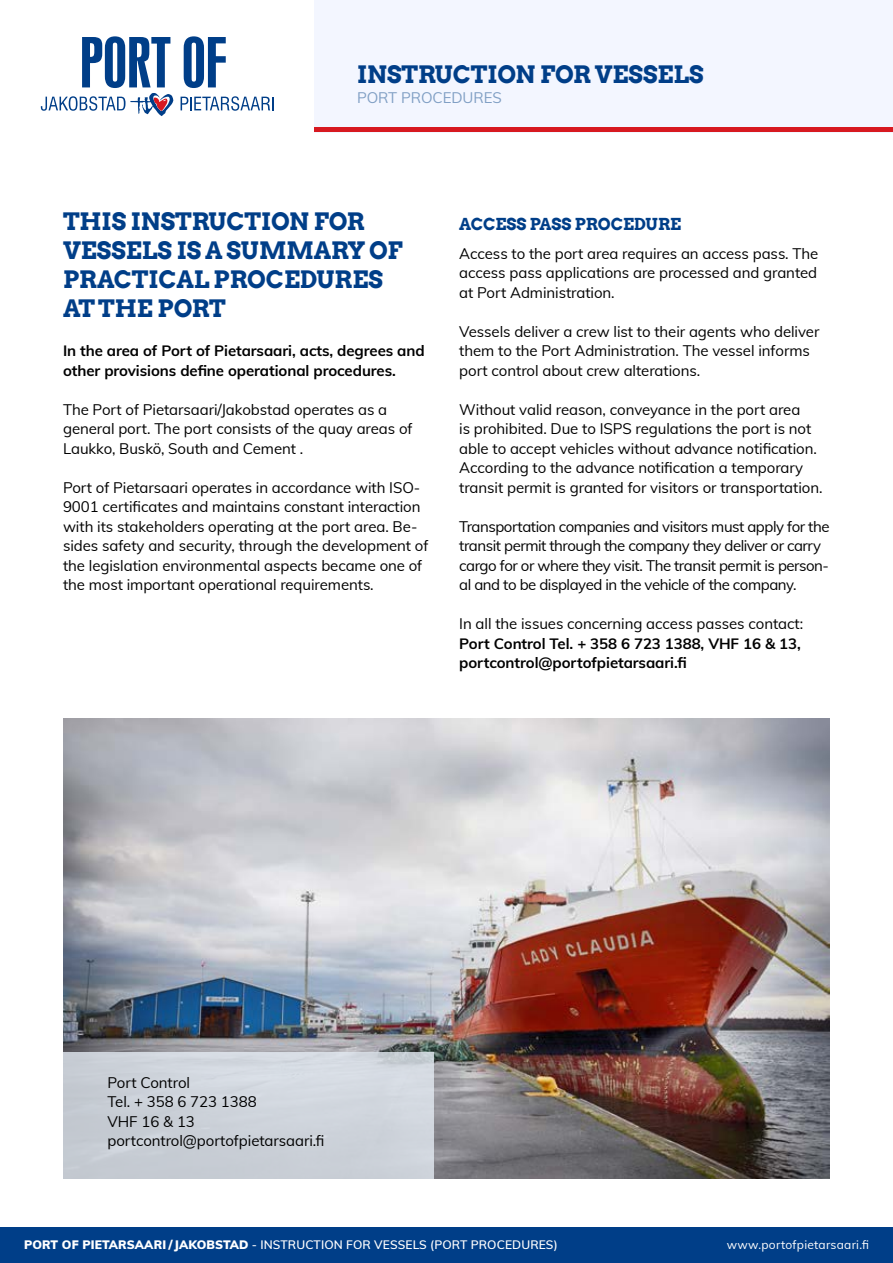
<style>
.page{position:relative;width:893px;height:1263px;background:#fff}
.page>*{position:absolute;margin:0;border:0;box-sizing:border-box;transform-origin:0 0}
.t1{font:700 24px/29.2px "Arvo";letter-spacing:-.005em;color:#003e88}
.t2{font:700 16.5px "Arvo";letter-spacing:-.005em;color:#003e88}
.t3{font:15px/19.5px "Muli";letter-spacing:-.005em;color:#000}
.t4{font:15px/19.5px "Muli";letter-spacing:-.03em;color:#000}
.t5{font:700 15px/19.5px "Muli";letter-spacing:-.005em;color:#000}
.t6{font:15px "Muli";letter-spacing:-.005em;color:#809fc4}
.t7{font:600 12px "Muli";letter-spacing:.01em;color:#fff}
.t8{font:12px "Muli";letter-spacing:.02em;color:#fff}
.s1{font-weight:900}
</style>
<div class="page">
<div style="left:0;top:1227px;width:893px;height:36px;background:#003e88"></div>
<img style="left:63px;top:718px;width:767px;height:461px">
<div style="left:315px;top:0;width:578px;height:132px;background:#f3f6ff"></div>
<hr style="left:315px;top:128px;width:578px;height:4px;background:#d71920">
<svg style="left:184px;top:36px;width:42px;height:52px"></svg>
<svg style="left:181px;top:96px;width:93px;height:15px"></svg>
<svg style="left:41px;top:36px;width:132px;height:80px"></svg>
<div style="left:63px;top:1053px;width:371px;height:126px;background:#ccd2d9"></div>
<h1 class="t1" style="left:357px;top:60px;width:348px">INSTRUCTION FOR VESSELS</h1>
<p class="t6" style="left:357px;top:86px;width:146px">PORT PROCEDURES</p>
<h1 class="t1" style="left:63px;top:206px;width:341px">THIS INSTRUCTION FOR<br>VESSELS IS A SUMMARY OF<br>PRACTICAL PROCEDURES<br>AT THE PORT</h1>
<p class="t5" style="left:63px;top:340px;width:363px">In the area of Port of Pietarsaari, acts, degrees and other provisions define operational procedures.</p>
<p class="t3" style="left:63px;top:399px;width:351px">The Port of Pietarsaari/Jakobstad operates as a general port. The port consists of the quay areas of<br>Laukko, Buskö, South and Cement .</p>
<p class="t3" style="left:63px;top:477px;width:367px">Port of Pietarsaari operates in accordance with ISO-9001 certificates and maintains constant interaction with its stakeholders operating at the port area. Be&shy;sides safety and security, through the development of the legislation environmental aspects became one of the most important operational requirements.</p>
<p class="t2" style="left:459px;top:213px;width:224px">ACCESS PASS PROCEDURE</p>
<p class="t3" style="left:459px;top:243px;width:361px;text-align:justify">Access to the port area requires an access pass. The access pass applications are processed and granted at Port Administration.</p>
<p class="t3" style="left:459px;top:321px;width:362px">Vessels deliver a crew list to their agents who deliver them to the Port Administration. The vessel informs port control about crew alterations.</p>
<p class="t3" style="left:459px;top:399px;width:365px">Without valid reason, conveyance in the port area<br>is prohibited. Due to ISPS regulations the port is not able to accept vehicles without advance notification.<br>According to the advance notification a temporary transit permit is granted for visitors or transportation.</p>
<p class="t4" style="left:459px;top:516px;width:372px">Transportation companies and visitors must apply for the transit permit through the company they deliver or carry cargo for or where they visit. The transit permit is person&shy;al and to be displayed in the vehicle of the company.</p>
<p class="t3" style="left:459px;top:613px;width:345px">In all the issues concerning access passes contact:</p>
<p class="t5" style="left:459px;top:633px;width:343px">Port Control Tel. + 358 6 723 1388, VHF 16 &amp; 13, portcontrol@portofpietarsaari.fi</p>
<p class="t3" style="left:107px;top:1072px;width:219px">Port Control<br>Tel. + 358 6 723 1388<br>VHF 16 &amp; 13 portcontrol@portofpietarsaari.fi</p>
<p class="t7" style="left:24px;top:1236px;width:535px"><span class="s1">PORT OF PIETARSAARI / JAKOBSTAD</span> - INSTRUCTION FOR VESSELS (PORT PROCEDURES)</p>
<p class="t8" style="left:727px;top:1236px;width:144px">www.portofpietarsaari.fi</p>
</div>
